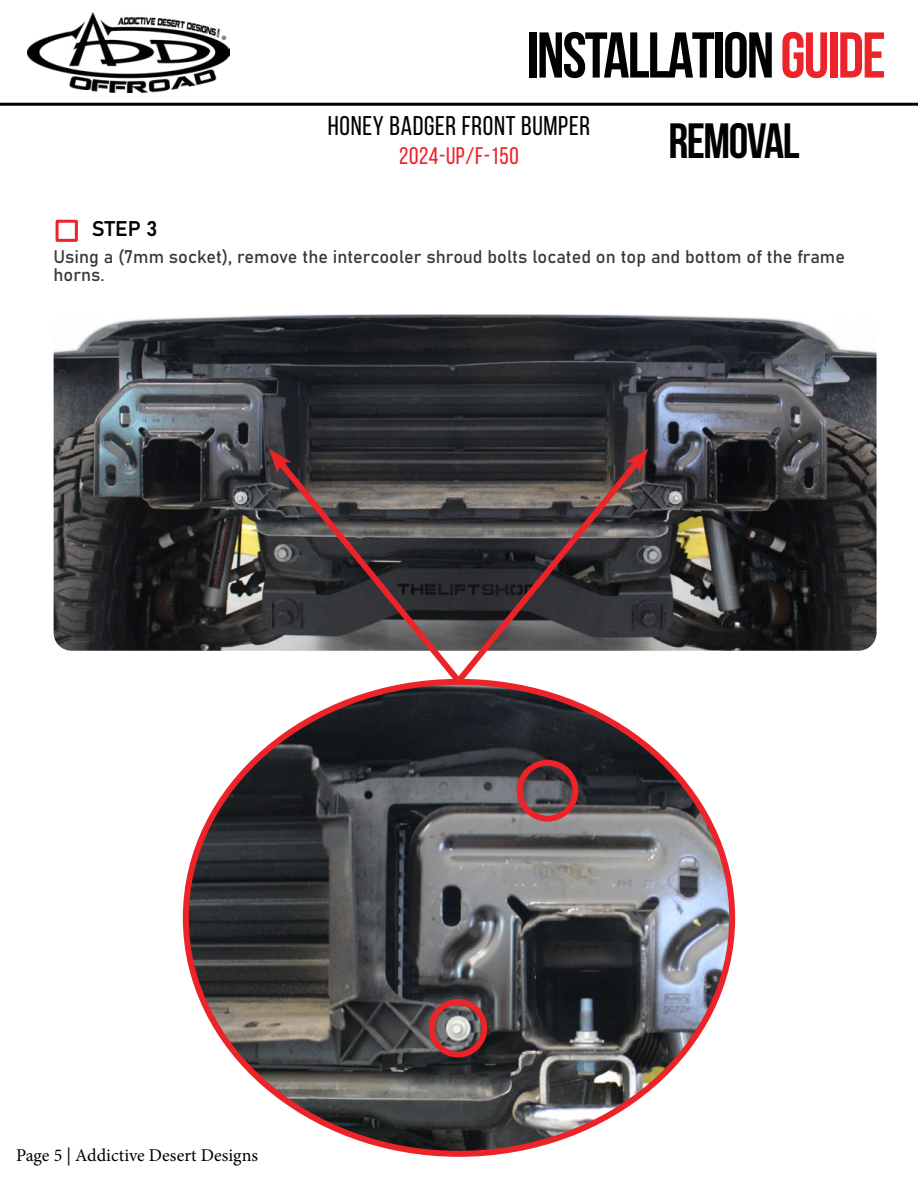
<style>
.page{position:relative;width:918px;height:1188px;background:#fff}
.page>*{position:absolute;margin:0;border:0;box-sizing:border-box;transform-origin:0 0}
.t1{font:700 64.5px "Bebas Neue";letter-spacing:-.03em;color:#000101}
.t2{font:700 49.5px "Bebas Neue";letter-spacing:-.03em;color:#000101}
.t3{font:27px "Bebas Neue";letter-spacing:.025em;color:#000}
.t4{font:24px "Bebas Neue";letter-spacing:.025em;color:#ec2329}
.t5{font:21px "Bahnschrift";color:#000}
.t6{font:18px/18px "Bahnschrift";color:#383838}
.t7{font:18px "Minion Pro";color:#000}
.s1{color:#ec2329}
</style>
<div class="page">
<hr style="left:0;top:103px;width:918px;height:3px;background:#000">
<img style="left:27px;top:12px;width:203px;height:80px">
<div style="left:56px;top:220px;width:22px;height:22px;border:3px solid #ec2329"></div>
<img style="left:186px;top:689px;width:546px;height:465px">
<img style="left:54px;top:314px;width:823px;height:337px">
<div style="left:429px;top:999px;width:58px;height:58px;border:6px solid #ec2329;border-radius:50%"></div>
<div style="left:517px;top:760px;width:61px;height:62px;border:6px solid #ec2329;border-radius:50%"></div>
<svg style="left:270px;top:452px;width:181px;height:237px"></svg>
<svg style="left:269px;top:449px;width:23px;height:25px"></svg>
<svg style="left:451px;top:452px;width:196px;height:237px"></svg>
<svg style="left:625px;top:449px;width:23px;height:25px"></svg>
<h1 class="t1" style="left:527px;top:20px;width:361px">INSTALLATION<span class="s1">GUIDE</span></h1>
<h3 class="t3" style="left:328px;top:111px;width:264px">HONEY BADGER FRONT BUMPER</h3>
<h3 class="t4" style="left:399px;top:143px;width:121px">2024-UP/F-150</h3>
<h2 class="t2" style="left:668px;top:114px;width:133px">REMOVAL</h2>
<p class="t5" style="left:92px;top:213px;width:67px">STEP 3</p>
<p class="t6" style="left:54px;top:247px;width:793px">Using a (7mm socket), remove the intercooler shroud bolts located on top and bottom of the frame horns.</p>
<p class="t7" style="left:16px;top:1143px;width:243px">Page 5 | Addictive Desert Designs</p>
</div>
